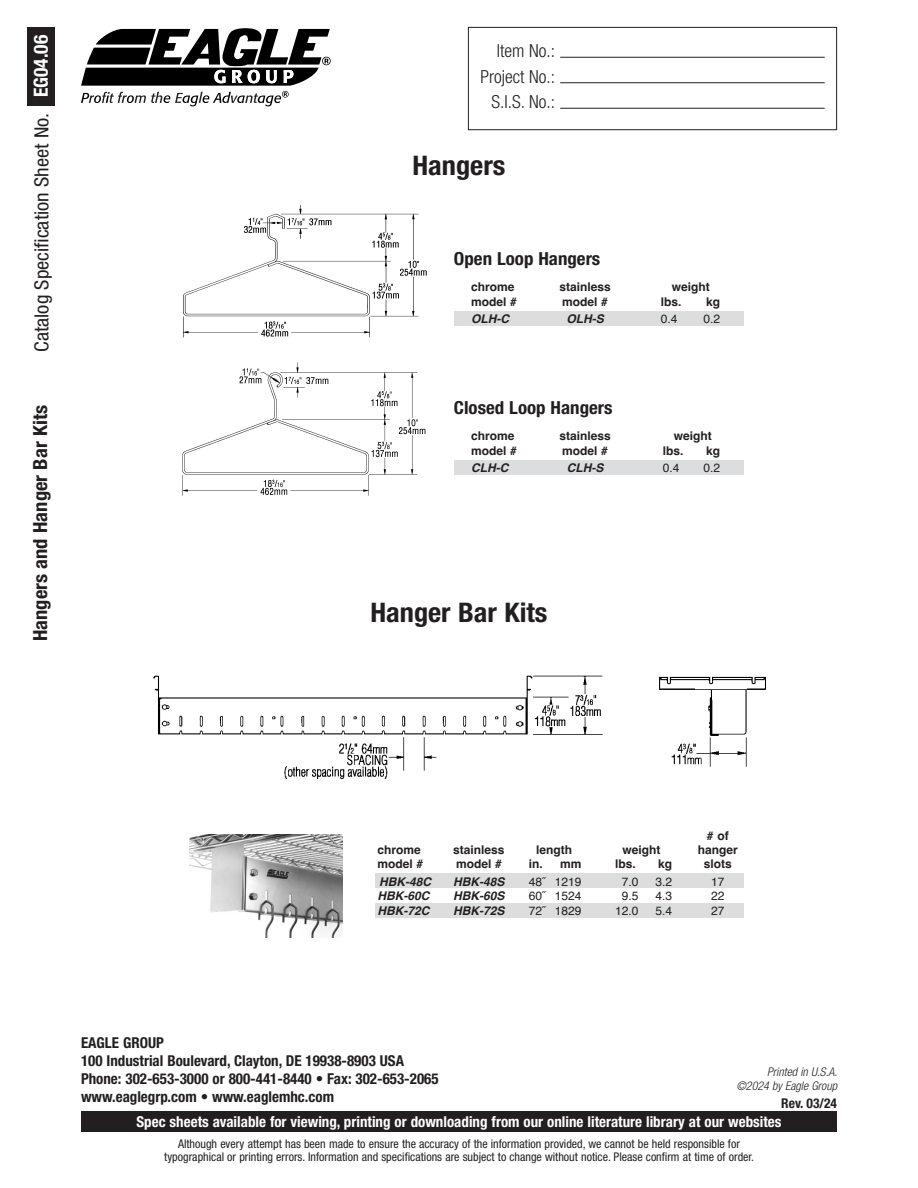
<style>
.page{position:relative;width:918px;height:1188px;background:#fff}
.page>*{position:absolute;margin:0;border:0;box-sizing:border-box;transform-origin:0 0}
.t1{font:700 condensed 27px "Helvetica Neue LT Pro";color:#231f20;scale:1.05 1}
.t2{font:condensed 19.5px "Helvetica Neue LT Pro";color:#231f20;scale:1.05 1}
.t3{font:700 condensed 19.5px "Helvetica Neue LT Pro";color:#231f20;scale:1.05 1}
.t4{font:700 condensed 19.5px "Helvetica Neue LT Pro";color:#fff}
.product_hed__spec{font:700 condensed 18px "Helvetica Neue LT Pro";color:#231f20;scale:1.05 1}
.t5{font:300 condensed 18px "Helvetica Neue LT Pro";color:#231f20}
.t6{font:700 condensed 15px/18px "Helvetica Neue LT Pro";color:#231f20}
.t7{font:700 condensed 15px "Helvetica Neue LT Pro";color:#fff}
.t8{font:700 condensed 13.5px "Helvetica Neue LT Pro";color:#231f20}
.t9{font:condensed 12px "Helvetica Neue LT Pro";color:#231f20}
.t10{font:700 12px "Helvetica";color:#231f20}
.t11{font:italic 700 12px "Helvetica";color:#231f20}
.t12{font:12px "Helvetica";color:#231f20}
.t13{font:italic 300 condensed 12px "Helvetica Neue LT Pro";color:#231f20}
</style>
<div class="page">
<div style="left:81px;top:1111px;width:756px;height:21px;background:#231f20"></div>
<div style="left:375px;top:874px;width:369px;height:14px;background:#dcdddf"></div>
<div style="left:375px;top:903px;width:369px;height:14px;background:#dcdddf"></div>
<svg style="left:81px;top:28px;width:250px;height:78px"></svg>
<div style="left:27px;top:27px;width:28px;height:78px;background:#231f20"></div>
<div style="left:468px;top:27px;width:369px;height:103px;border:1px solid #231f20"></div>
<hr style="left:560px;top:57px;width:265px;height:1px;background:#231f20">
<hr style="left:560px;top:82px;width:265px;height:1px;background:#231f20">
<hr style="left:560px;top:108px;width:265px;height:1px;background:#231f20">
<div style="left:454px;top:312px;width:290px;height:14px;background:#dcdddf"></div>
<div style="left:454px;top:460px;width:290px;height:15px;background:#dcdddf"></div>
<img style="left:182px;top:362px;width:244px;height:134px">
<img style="left:183px;top:205px;width:244px;height:133px">
<img style="left:153px;top:675px;width:450px;height:104px">
<img style="left:659px;top:676px;width:107px;height:91px">
<img style="left:190px;top:834px;width:153px;height:103px">
<p class="t4" style="left:29px;top:97px;width:64px;rotate:-90deg">EG04.06</p>
<p class="t2" style="left:30px;top:352px;width:229px;rotate:-90deg">Catalog Specification Sheet No.</p>
<p class="t3" style="left:29px;top:641px;width:226px;rotate:-90deg">Hangers and Hanger Bar Kits</p>
<p class="t5" style="left:497px;top:41px;width:60px">Item No.:</p>
<p class="t5" style="left:480px;top:66px;width:76px">Project No.:</p>
<p class="t5" style="left:492px;top:92px;width:65px">S.I.S. No.:</p>
<p class="t1" style="left:413px;top:149px;width:90px">Hangers</p>
<p class="product_hed__spec" style="left:454px;top:248px;width:141px">Open Loop Hangers</p>
<p class="t10" style="left:471px;top:280px;width:45px">chrome</p>
<p class="t10" style="left:559px;top:280px;width:53px">stainless</p>
<p class="t10" style="left:672px;top:280px;width:40px">weight</p>
<p class="t10" style="left:471px;top:294px;width:47px">model #</p>
<p class="t10" style="left:562px;top:294px;width:47px">model #</p>
<p class="t10" style="left:661px;top:294px;width:22px">lbs.</p>
<p class="t10" style="left:706px;top:294px;width:16px">kg</p>
<p class="t11" style="left:471px;top:312px;width:39px">OLH-C</p>
<p class="t11" style="left:567px;top:312px;width:39px">OLH-S</p>
<p class="t12" style="left:661px;top:310px;width:18px">0.4</p>
<p class="t12" style="left:704px;top:310px;width:18px">0.2</p>
<p class="product_hed__spec" style="left:454px;top:397px;width:153px">Closed Loop Hangers</p>
<p class="t10" style="left:471px;top:429px;width:45px">chrome</p>
<p class="t10" style="left:559px;top:429px;width:53px">stainless</p>
<p class="t10" style="left:674px;top:429px;width:40px">weight</p>
<p class="t10" style="left:471px;top:443px;width:47px">model #</p>
<p class="t10" style="left:562px;top:443px;width:47px">model #</p>
<p class="t10" style="left:663px;top:443px;width:22px">lbs.</p>
<p class="t10" style="left:706px;top:443px;width:16px">kg</p>
<p class="t11" style="left:471px;top:461px;width:39px">CLH-C</p>
<p class="t11" style="left:567px;top:461px;width:38px">CLH-S</p>
<p class="t12" style="left:663px;top:459px;width:18px">0.4</p>
<p class="t12" style="left:704px;top:459px;width:18px">0.2</p>
<p class="t1" style="left:370px;top:597px;width:170px">Hanger Bar Kits</p>
<p class="t10" style="left:707px;top:828px;width:23px"># of</p>
<p class="t10" style="left:378px;top:842px;width:45px">chrome</p>
<p class="t10" style="left:453px;top:842px;width:53px">stainless</p>
<p class="t10" style="left:536px;top:842px;width:37px">length</p>
<p class="t10" style="left:622px;top:842px;width:40px">weight</p>
<p class="t10" style="left:698px;top:842px;width:42px">hanger</p>
<p class="t10" style="left:378px;top:857px;width:47px">model #</p>
<p class="t10" style="left:456px;top:857px;width:47px">model #</p>
<p class="t10" style="left:529px;top:857px;width:54px">in. mm</p>
<p class="t10" style="left:615px;top:857px;width:22px">lbs.</p>
<p class="t10" style="left:658px;top:857px;width:16px">kg</p>
<p class="t10" style="left:704px;top:857px;width:30px">slots</p>
<p class="t11" style="left:379px;top:874px;width:53px">HBK-48C</p>
<p class="t11" style="left:453px;top:874px;width:53px">HBK-48S</p>
<p class="t12" style="left:529px;top:873px;width:54px">48˝ 1219</p>
<p class="t12" style="left:622px;top:873px;width:18px">7.0</p>
<p class="t12" style="left:655px;top:873px;width:18px">3.2</p>
<p class="t12" style="left:711px;top:873px;width:15px">17</p>
<p class="t11" style="left:378px;top:889px;width:53px">HBK-60C</p>
<p class="t11" style="left:453px;top:889px;width:53px">HBK-60S</p>
<p class="t12" style="left:529px;top:887px;width:54px">60˝ 1524</p>
<p class="t12" style="left:622px;top:887px;width:18px">9.5</p>
<p class="t12" style="left:655px;top:887px;width:18px">4.3</p>
<p class="t12" style="left:711px;top:887px;width:15px">22</p>
<p class="t11" style="left:378px;top:903px;width:53px">HBK-72C</p>
<p class="t11" style="left:453px;top:903px;width:53px">HBK-72S</p>
<p class="t12" style="left:529px;top:901px;width:54px">72˝ 1829</p>
<p class="t12" style="left:615px;top:901px;width:25px">12.0</p>
<p class="t12" style="left:655px;top:901px;width:18px">5.4</p>
<p class="t12" style="left:711px;top:901px;width:15px">27</p>
<p class="t6" style="left:81px;top:1033px;width:84px">EAGLE GROUP</p>
<p class="t6" style="left:81px;top:1051px;width:325px">100 Industrial Boulevard, Clayton, DE 19938-8903 USA</p>
<p class="t6" style="left:81px;top:1069px;width:359px">Phone: 302-653-3000 or 800-441-8440 • Fax: 302-653-2065 www.eaglegrp.com • www.eaglemhc.com</p>
<p class="t7" style="left:137px;top:1112px;width:647px">Spec sheets available for viewing, printing or downloading from our online literature library at our websites</p>
<p class="t9" style="left:178px;top:1136px;width:563px">Although every attempt has been made to ensure the accuracy of the information provided, we cannot be held responsible for</p>
<p class="t9" style="left:164px;top:1150px;width:591px">typographical or printing errors. Information and specifications are subject to change without notice. Please confirm at time of order.</p>
<p class="t13" style="left:767px;top:1065px;width:72px">Printed in U.S.A.</p>
<p class="t13" style="left:736px;top:1079px;width:102px">©2024 by Eagle Group</p>
<p class="t8" style="left:781px;top:1095px;width:57px">Rev. 03/24</p>
</div>
